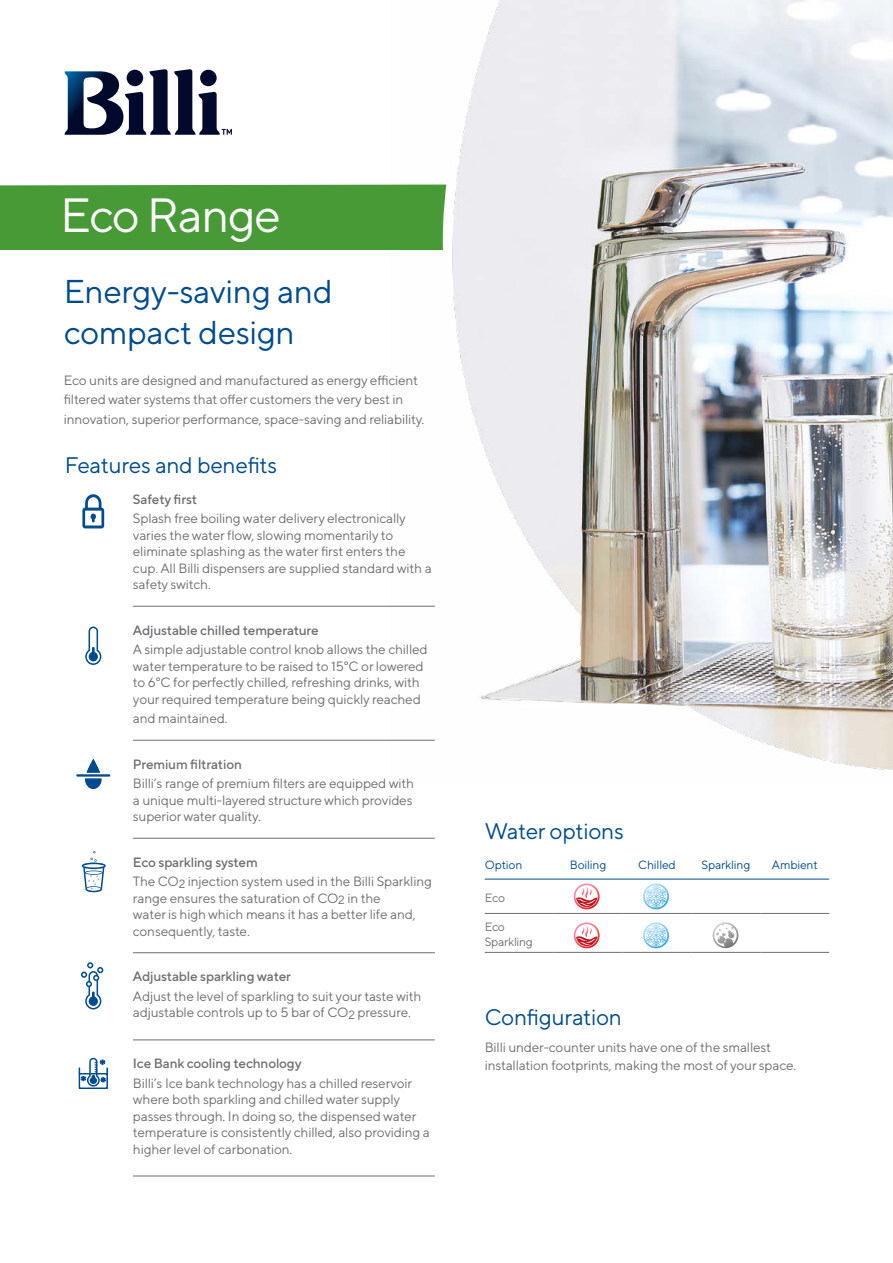
<style>
.page{position:relative;width:893px;height:1263px;background:#fff}
.page>*{position:absolute;margin:0;border:0;box-sizing:border-box;transform-origin:0 0}
.t1{font:48px "TT Norms Pro";letter-spacing:-.03em;color:#fff}
.t2{font:33px/40.5px "TT Norms Pro";letter-spacing:-.01em;color:#004b8d}
.t3{font:22.5px "TT Norms Pro";letter-spacing:-.01em;color:#004b8d}
.t4{font:13.5px/16.5px "TT Norms Pro";letter-spacing:-.01em;color:#6d6e71}
.t5{font:500 13.5px "TT Norms Pro";letter-spacing:-.01em;color:#6d6e71}
.t6{font:12px "TT Norms Pro";letter-spacing:-.01em;color:#004b8d}
.t7{font:12px/15px "TT Norms Pro";letter-spacing:-.02em;color:#6d6e71}
.s1{font-weight:500}
</style>
<div class="page">
<svg style="left:64px;top:69px;width:168px;height:66px"></svg>
<img style="left:389px;top:0;width:504px;height:770px">
<div style="left:0;top:185px;width:446px;height:65px;background:#479a36"></div>
<hr style="left:133px;top:606px;width:302px;height:1px;background:#6d6e71">
<hr style="left:133px;top:740px;width:302px;height:1px;background:#6d6e71">
<hr style="left:133px;top:838px;width:302px;height:1px;background:#6d6e71">
<hr style="left:133px;top:952px;width:302px;height:1px;background:#6d6e71">
<hr style="left:133px;top:1040px;width:302px;height:1px;background:#6d6e71">
<hr style="left:133px;top:1176px;width:302px;height:1px;background:#6d6e71">
<svg style="left:82px;top:494px;width:22px;height:34px"></svg>
<svg style="left:85px;top:759px;width:17px;height:30px"></svg>
<hr style="left:76px;top:774px;width:34px;height:3px;background:#004b8d">
<svg style="left:85px;top:626px;width:16px;height:39px"></svg>
<svg style="left:78px;top:1057px;width:30px;height:32px"></svg>
<div style="left:81px;top:971px;width:6px;height:7px;border:2px solid #004b8d;border-radius:50%"></div>
<svg style="left:82px;top:962px;width:21px;height:47px"></svg>
<svg style="left:82px;top:851px;width:24px;height:41px"></svg>
<hr style="left:485px;top:913px;width:69px;height:1px;background:#6d6e71">
<hr style="left:554px;top:913px;width:68px;height:1px;background:#6d6e71">
<hr style="left:622px;top:913px;width:69px;height:1px;background:#6d6e71">
<hr style="left:691px;top:913px;width:69px;height:1px;background:#6d6e71">
<hr style="left:760px;top:913px;width:69px;height:1px;background:#6d6e71">
<hr style="left:485px;top:952px;width:69px;height:1px;background:#6d6e71">
<hr style="left:554px;top:952px;width:68px;height:1px;background:#6d6e71">
<hr style="left:622px;top:952px;width:69px;height:1px;background:#6d6e71">
<hr style="left:691px;top:952px;width:69px;height:1px;background:#6d6e71">
<hr style="left:760px;top:952px;width:69px;height:1px;background:#6d6e71">
<hr style="left:485px;top:879px;width:344px;height:1px;background:#004b8d">
<svg style="left:643px;top:922px;width:26px;height:26px"></svg>
<svg style="left:643px;top:883px;width:26px;height:26px"></svg>
<svg style="left:711px;top:921px;width:29px;height:28px"></svg>
<svg style="left:713px;top:922px;width:25px;height:26px"></svg>
<svg style="left:574px;top:922px;width:26px;height:26px"></svg>
<svg style="left:574px;top:883px;width:26px;height:26px"></svg>
<h1 class="t1" style="left:60px;top:180px;width:222px">Eco Range</h1>
<h2 class="t2" style="left:64px;top:269px;width:270px">Energy-saving and compact design</h2>
<p class="t4" style="left:64px;top:369px;width:362px;line-height:19.5px">Eco units are designed and manufactured as energy efficient filtered water systems that offer customers the very best in innovation, superior performance, space-saving and reliability.</p>
<h3 class="t3" style="left:65px;top:449px;width:214px">Features and benefits</h3>
<p class="t5" style="left:133px;top:489px;width:66px">Safety first</p>
<p class="t4" style="left:133px;top:509px;width:300px">Splash free boiling water delivery electronically varies the water flow, slowing momentarily to eliminate splashing as the water first enters the cup. All Billi dispensers are supplied standard with a safety switch.</p>
<p class="t5" style="left:133px;top:620px;width:187px">Adjustable chilled temperature</p>
<p class="t4" style="left:133px;top:640px;width:296px">A simple adjustable control knob allows the chilled water temperature to be raised to 15°C or lowered to 6°C for perfectly chilled, refreshing drinks, with your required temperature being quickly reached</p>
<p class="t4" style="left:133px;top:709px;width:96px">and maintained.</p>
<p class="t5" style="left:133px;top:754px;width:110px">Premium filtration</p>
<p class="t4" style="left:133px;top:774px;width:283px;text-align:justify">Billi’s range of premium filters are equipped with a unique multi-layered structure which provides superior water quality.</p>
<p class="t4" style="left:133px;top:851px;width:300px;line-height:19.5px"><span class="s1">Eco sparkling system<br></span>The CO<sub>2</sub> injection system used in the Billi Sparkling</p>
<p class="t4" style="left:133px;top:889px;width:284px">range ensures the saturation of CO<sub>2</sub> in the water is high which means it has a better life and, consequently, taste.</p>
<p class="t5" style="left:133px;top:967px;width:160px">Adjustable sparkling water</p>
<p class="t4" style="left:133px;top:987px;width:290px">Adjust the level of sparkling to suit your taste with adjustable controls up to 5 bar of CO<sub>2</sub> pressure.</p>
<p class="t5" style="left:133px;top:1054px;width:170px">Ice Bank cooling technology</p>
<p class="t4" style="left:133px;top:1074px;width:298px">Billi’s Ice bank technology has a chilled reservoir where both sparkling and chilled water supply passes through. In doing so, the dispensed water temperature is consistently chilled, also providing a higher level of carbonation.</p>
<h3 class="t3" style="left:485px;top:815px;width:140px">Water options</h3>
<p class="t6" style="left:485px;top:856px;width:39px">Option</p>
<p class="t6" style="left:570px;top:856px;width:38px">Boiling</p>
<p class="t6" style="left:638px;top:856px;width:39px">Chilled</p>
<p class="t6" style="left:701px;top:856px;width:51px">Sparkling</p>
<p class="t6" style="left:772px;top:856px;width:47px">Ambient</p>
<p class="t7" style="left:485px;top:889px;width:22px">Eco</p>
<p class="t7" style="left:485px;top:918px;width:50px">Eco<br>Sparkling</p>
<h3 class="t3" style="left:485px;top:1001px;width:139px">Configuration</h3>
<p class="t4" style="left:485px;top:1037px;width:313px;line-height:18px">Billi under-counter units have one of the smallest installation footprints, making the most of your space.</p>
</div>
